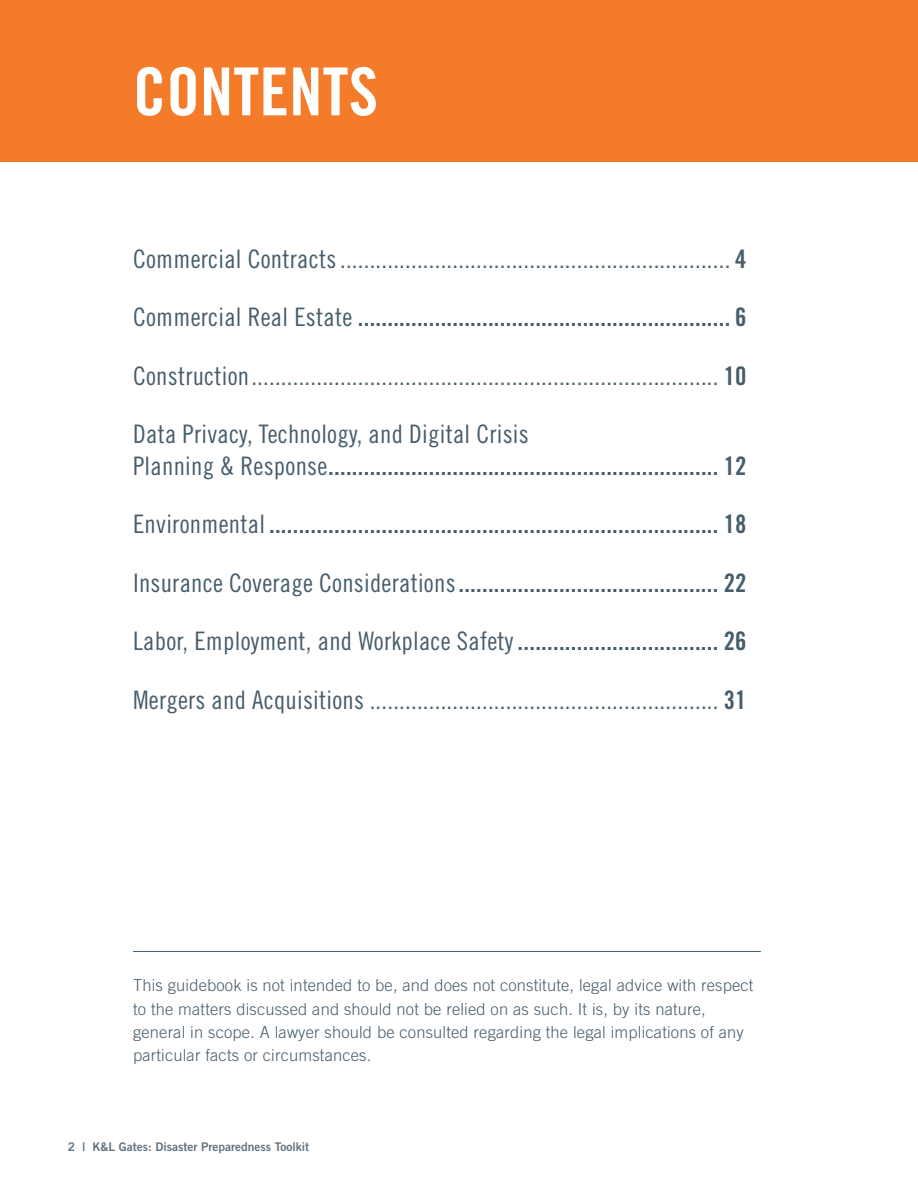
<style>
.page{position:relative;width:918px;height:1188px;background:#fff}
.page>*{position:absolute;margin:0;border:0;box-sizing:border-box;transform-origin:0 0}
.t1{font:66.15px "Trade Gothic LT Std Bd Cn 20";letter-spacing:.005em;color:#fff}
.t2{font:25.5px "Trade Gothic LT Std Bd Cn 20";letter-spacing:.01em;color:#465d6c}
.t3{font:25.5px "Trade Gothic LT Std Cn 18";letter-spacing:.01em;color:#465d6c}
.t4{font:300 16.5px/23.2px "Trade Gothic LT Std";letter-spacing:.01em;color:#465d6c}
.t5{font:12px "Trade Gothic LT Std Bd 2";color:#617483}
.s1{font-family:"Trade Gothic LT Std Bd Cn 20"}
.s2{font-family:"Trade Gothic LT Std Cn 18"}
</style>
<div class="page">
<div style="left:0;top:0;width:918px;height:161px;background:#f47b29"></div>
<hr style="left:133px;top:951px;width:628px;height:1px;background:#465d6c">
<h1 class="t1" style="left:133px;top:52px;width:247px">CONTENTS</h1>
<p class="t3" style="left:133px;top:244px;width:615px">Commercial Contracts.................................................................. <span class="s1">4</span></p>
<p class="t2" style="left:133px;top:302px;width:615px"><span class="s2">Commercial Real Estate</span> ............................................................... 6</p>
<p class="t3" style="left:133px;top:361px;width:615px">Construction............................................................................... <span class="s1">10</span></p>
<p class="t3" style="left:133px;top:419px;width:397px">Data Privacy, Technology, and Digital Crisis</p>
<p class="t2" style="left:133px;top:450px;width:615px"><span class="s2">Planning &amp; Response</span>.................................................................. 12</p>
<p class="t2" style="left:133px;top:509px;width:615px"><span class="s2">Environmental</span> ............................................................................ 18</p>
<p class="t2" style="left:133px;top:567px;width:615px"><span class="s2">Insurance Coverage Considerations</span>............................................ 22</p>
<p class="t2" style="left:133px;top:626px;width:615px"><span class="s2">Labor, Employment, and Workplace Safety</span> .................................. 26</p>
<p class="t3" style="left:133px;top:685px;width:615px">Mergers and Acquisitions ........................................................... <span class="s1">31</span></p>
<p class="t4" style="left:133px;top:974px;width:622px">This guidebook is not intended to be, and does not constitute, legal advice with respect to the matters discussed and should not be relied on as such. It is, by its nature, general in scope. A lawyer should be consulted regarding the legal implications of any particular facts or circumstances.</p>
<p class="t5" style="left:68px;top:1139px;width:243px">2 | K&amp;L Gates: Disaster Preparedness Toolkit</p>
</div>
